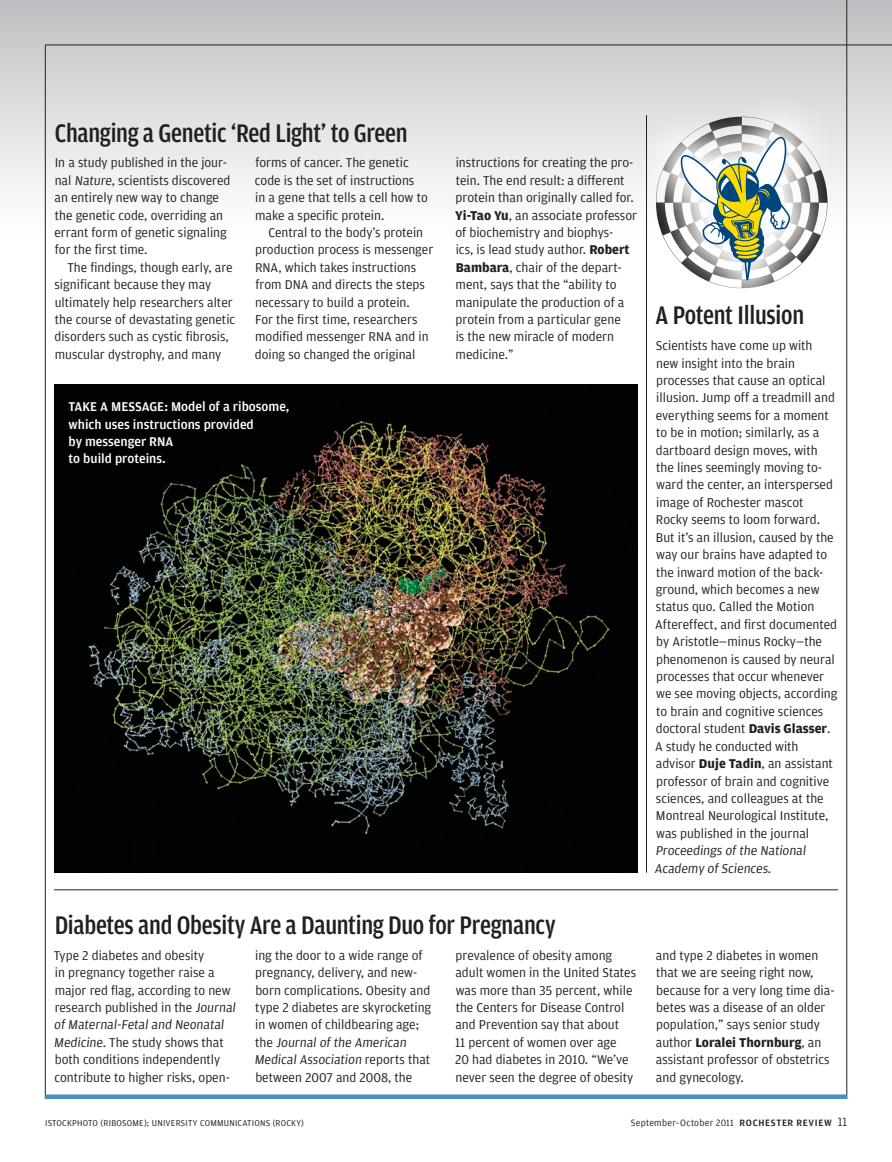
<style>
.page{position:relative;width:892px;height:1162px;background:#fff}
.page>*{position:absolute;margin:0;border:0;box-sizing:border-box;transform-origin:0 0}
.t1{font:500 27px "Amplitude Cond";letter-spacing:-.01em;color:#231f20}
.t2{font:13.5px/17.4px "Amplitude";color:#231f20}
.t3{font:500 13.5px/17.4px "Amplitude";color:#fff}
.t4{font:9.75px "Amplitude";letter-spacing:.03em;color:#231f20}
.t5{font:9px "Amplitude";letter-spacing:.025em;color:#231f20}
.s1{font-style:italic}
.s2{font-weight:700}
.s3{font-weight:500}
.s4{font-family:"Dispatch";font-weight:300;font-size:11.25px}
</style>
<div class="page">
<svg style="left:1px;top:0;width:890px;height:459px"></svg>
<img style="left:54px;top:385px;width:583px;height:487px">
<img style="left:619px;top:80px;width:231px;height:252px">
<img style="left:659px;top:115px;width:152px;height:187px">
<svg style="left:655px;top:117px;width:172px;height:171px"></svg>
<img style="left:0;top:1px;width:1px;height:190px">
<hr style="left:54px;top:889px;width:783px;height:1px;background:#231f20">
<hr style="left:646px;top:115px;width:1px;height:757px;background:#231f20">
<hr style="left:45px;top:45px;width:1px;height:1053px;background:#231f20">
<hr style="left:846px;top:0;width:1px;height:1098px;background:#231f20">
<hr style="left:45px;top:45px;width:846px;height:1px;background:#231f20">
<svg style="left:45px;top:1094px;width:801px;height:4px;background:#609ac3"></svg>
<p class="t1" style="left:55px;top:118px;width:354px">Changing a Genetic ‘Red Light’ to Green</p>
<p class="t2" style="left:55px;top:154px;width:174px">I n a study published in the jour-</p>
<p class="t2" style="left:55px;top:171px;width:177px">nal <span class="s1">Nature</span>, scientists discovered</p>
<p class="t2" style="left:54px;top:189px;width:166px">an entirely new way to change</p>
<p class="t2" style="left:55px;top:206px;width:170px">the genetic code, overriding an</p>
<p class="t2" style="left:54px;top:224px;width:174px">errant form of genetic signaling</p>
<p class="t2" style="left:55px;top:241px;width:94px">for the first time.</p>
<p class="t2" style="left:67px;top:259px;width:167px">The findings, though early, are</p>
<p class="t2" style="left:54px;top:276px;width:158px">significant because they may</p>
<p class="t2" style="left:55px;top:293px;width:179px">ultimately help researchers alter</p>
<p class="t2" style="left:55px;top:311px;width:182px">the course of devastating genetic</p>
<p class="t2" style="left:54px;top:328px;width:176px">disorders such as cystic fibrosis,</p>
<p class="t2" style="left:55px;top:346px;width:168px">muscular dystrophy, and many</p>
<p class="t2" style="left:255px;top:154px;width:155px">forms of cancer. The genetic</p>
<p class="t2" style="left:255px;top:172px;width:161px">code is the set of instructions</p>
<p class="t2" style="left:255px;top:189px;width:174px">in a gene that tells a cell how to</p>
<p class="t2" style="left:255px;top:206px;width:131px">make a specific protein.</p>
<p class="t2" style="left:268px;top:224px;width:156px">Central to the body’s protein</p>
<p class="t2" style="left:255px;top:241px;width:180px">production process is messenger</p>
<p class="t2" style="left:255px;top:259px;width:163px">RNA, which takes instructions</p>
<p class="t2" style="left:255px;top:276px;width:171px">from DNA and directs the steps</p>
<p class="t2" style="left:255px;top:293px;width:156px">necessary to build a protein.</p>
<p class="t2" style="left:255px;top:311px;width:164px">For the first time, researchers</p>
<p class="t2" style="left:255px;top:328px;width:122px">modified messenger RNA</p>
<p class="t2" style="left:255px;top:328px;width:175px;text-indent:140px">and in doing so changed the original</p>
<p class="t3" style="left:68px;top:398px;width:222px">TAKE A MESSAGE: Model of a ribosome, which uses instructions provided<br>by messenger RNA<br>to build proteins.</p>
<p class="t2" style="left:455px;top:154px;width:183px">instructions for creating the pro&shy;tein. The end result: a different protein than originally called for.<br><span class="s2">Yi-Tao Yu</span>, an associate professor of biochemistry and biophys-<br>ics, is lead study author. <span class="s2">Robert<br>Bambara</span>, chair of the depart&shy;ment, says that the “ability to manipulate the production of a protein from a particular gene<br>is the new miracle of modern medicine.”</p>
<p class="t1" style="left:655px;top:301px;width:150px">A Potent Illusion</p>
<p class="t2" style="left:654px;top:337px;width:184px">Scientists have come up with<br>new insight into the brain processes that cause an optical illusion. Jump off a treadmill and everything seems for a moment to be in motion; similarly, as a dartboard design moves, with the lines seemingly moving to&shy;ward the center, an interspersed image of Rochester mascot<br>Rocky seems to loom forward.<br>But it’s an illusion, caused by the way our brains have adapted to the inward motion of the back&shy;ground, which becomes a new status quo. Called the Motion<br>Aftereffect, and first documented by Aristotle—minus Rocky—the phenomenon is caused by neural processes that occur whenever we see moving objects, according to brain and cognitive sciences doctoral student <span class="s2">Davis Glasser</span>.<br>A study he conducted with advisor <span class="s2">Duje Tadin</span>, an assistant professor of brain and cognitive sciences, and colleagues at the<br>Montreal Neurological I nstitute, was published in the journal<br><span class="s1">Proceedings of the National<br>Academy of Sciences</span>.</p>
<p class="t1" style="left:55px;top:910px;width:502px">Diabetes and Obesity Are a Daunting Duo for Pregnancy</p>
<p class="t2" style="left:54px;top:946px;width:183px">Type 2 diabetes and obesity<br>in pregnancy together raise a major red flag, according to new research published in the <span class="s1">Journal of Maternal-Fetal and Neonatal<br>Medicine</span>. The study shows that both conditions independently contribute to higher risks, open-</p>
<p class="t2" style="left:254px;top:946px;width:178px">ing the door to a wide range of pregnancy, delivery, and new&shy;born complications. Obesity and type 2 diabetes are skyrocketing in women of childbearing age; the <span class="s1">Journal of the American<br>Medical Association</span> reports that between 2007 and 2008, the</p>
<p class="t2" style="left:455px;top:946px;width:183px">prevalence of obesity among adult women in the United States was more than 35 percent, while the Centers for Disease Control and Prevention say that about<br>11 percent of women over age<br>20 had diabetes in 2010. “We’ve never seen the degree of obesity</p>
<p class="t2" style="left:655px;top:946px;width:180px">and type 2 diabetes in women that we are seeing right now, because for a very long time dia&shy;betes was a disease of an older population,” says senior study author <span class="s2">Loralei Thornburg</span>, an assistant professor of obstetrics and gynecology.</p>
<p class="t5" style="left:45px;top:1117px;width:260px">iStockPhoto (ribosome); University Commu nications (Rocky)</p>
<p class="t4" style="left:630px;top:1116px;width:218px">September–October 2011 <span class="s3">ROCHESTER REVIEW</span> <span class="s4">11</span></p>
</div>
